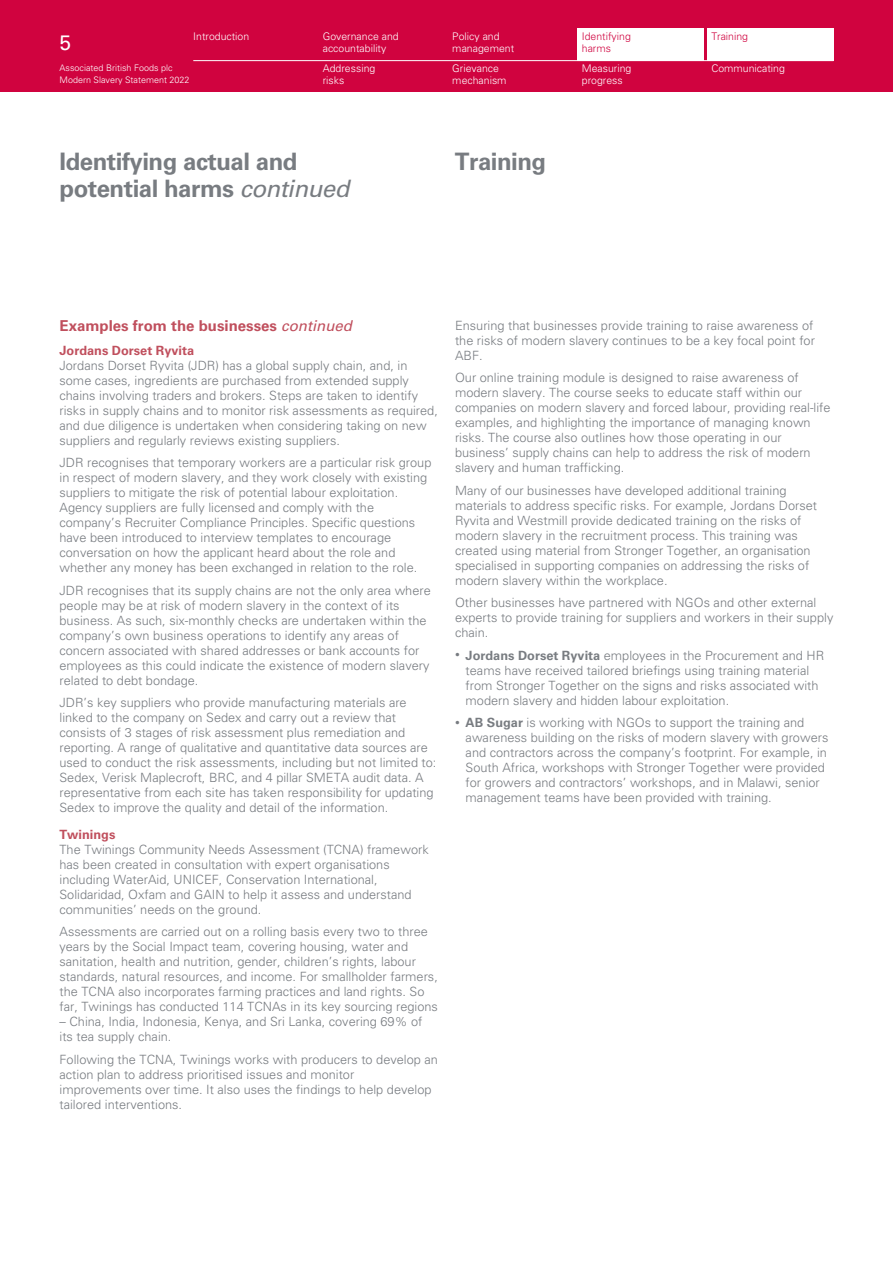
<style>
.page{position:relative;width:893px;height:1263px;background:#fff}
.page>*{position:absolute;margin:0;border:0;box-sizing:border-box;transform-origin:0 0}
.t1{font:700 24px/27px "Univers LT Std";letter-spacing:-.02em;color:#787c81}
.t2{font:21px "Univers LT Std";color:#fff}
.t3{font:700 15px "Univers LT Std";color:#c04f5d}
.t4{font:300 12.75px/15px "Univers LT Std";color:#787c81}
.t5{font:700 12.75px "Univers LT Std";color:#c04f5d}
.t6{font:300 10.5px/12px "Univers LT Std";color:#fff}
.t7{font:300 10.5px/12px "Univers LT Std";color:#d0033f}
.t8{font:300 9px/12px "Univers LT Std";color:#fff}
.s1{font-weight:400;font-style:italic}
.s2{font-size:9.6px}
.s3{font-weight:700}
</style>
<div class="page">
<div style="left:0;top:0;width:893px;height:91px;background:#d0033f"></div>
<div style="left:578px;top:28px;width:126px;height:32px;background:#fff"></div>
<div style="left:707px;top:28px;width:126px;height:32px;background:#fff"></div>
<hr style="left:193px;top:60px;width:640px;height:1px;background:#fff">
<p class="t6" style="left:323px;top:30px;width:77px">Governance and accountability</p>
<p class="t6" style="left:452px;top:30px;width:63px">Policy and management</p>
<p class="t6" style="left:193px;top:30px;width:58px">Introduction</p>
<h2 class="t2" style="left:60px;top:30px;width:13px">5</h2>
<p class="t8" style="left:60px;top:62px;width:132px">Associated British Foods plc<br>Modern Slavery Statement 2022</p>
<p class="t6" style="left:452px;top:63px;width:56px">Grievance mechanism</p>
<p class="t6" style="left:323px;top:63px;width:54px">Addressing risks</p>
<p class="t7" style="left:582px;top:30px;width:51px">Identifying harms</p>
<p class="t6" style="left:582px;top:63px;width:51px">Measuring progress</p>
<p class="t7" style="left:711px;top:30px;width:38px">Training</p>
<p class="t6" style="left:711px;top:63px;width:75px">Communicating</p>
<h1 class="t1" style="left:60px;top:149px;width:291px">Identifying actual and potential harms <span class="s1">continued</span></h1>
<h1 class="t1" style="left:455px;top:149px;width:93px">Training</h1>
<p class="t3" style="left:60px;top:317px;width:294px">Examples from the businesses <span class="s1">continued</span></p>
<p class="t5" style="left:60px;top:343px;width:136px">Jordans Dorset Ryvita</p>
<p class="t4" style="left:60px;top:358px;width:380px">Jordans Dorset Ryvita (JDR) has a global supply chain, and, in some cases, ingredients are purchased from extended supply chains involving traders and brokers. Steps are taken to identify risks in supply chains and to monitor risk assessments as required, and due diligence is undertaken when considering taking on new suppliers and regularly reviews existing suppliers.</p>
<p class="t4" style="left:60px;top:455px;width:373px">JDR recognises that temporary workers are a particular risk group in respect of modern slavery, and they work closely with existing suppliers to mitigate the risk of potential labour exploitation.<br>Agency suppliers are fully licensed and comply with the company’s Recruiter Compliance Principles. Specific questions have been introduced to interview templates to encourage conversation on how the applicant heard about the role and whether any money has been exchanged in relation to the role.</p>
<p class="t4" style="left:60px;top:583px;width:373px">JDR recognises that its supply chains are not the only area where people may be at risk of modern slavery in the context of its business. As such, six-monthly checks are undertaken within the company’s own business operations to identify any areas of concern associated with shared addresses or bank accounts for employees as this could indicate the existence of modern slavery related to debt bondage.</p>
<p class="t4" style="left:60px;top:695px;width:378px">JDR’s key suppliers who provide manufacturing materials are linked to the company on Sedex and carry out a review that consists of 3 stages of risk assessment plus remediation and reporting. A range of qualitative and quantitative data sources are used to conduct the risk assessments, including but not limited to:<br>Sedex, Verisk Maplecroft, BRC, and 4 pillar SMETA audit data. A representative from each site has taken responsibility for updating Sedex to improve the quality and detail of the information.</p>
<p class="t5" style="left:60px;top:827px;width:57px">Twinings</p>
<p class="t4" style="left:60px;top:842px;width:371px">The Twinings Community Needs Assessment (TCNA) framework has been created in consultation with expert organisations including WaterAid, UNICEF, Conservation International, Solidaridad, Oxfam and GAIN to help it assess and understand communities’ needs on the ground.</p>
<p class="t4" style="left:60px;top:924px;width:380px">Assessments are carried out on a rolling basis every two to three years by the Social Impact team, covering housing, water and sanitation, health and nutrition, gender, children’s rights, labour standards, natural resources, and income. For smallholder farmers, the TCNA also incorporates farming practices and land rights. So far, Twinings has conducted 114 TCNAs in its key sourcing regions</p>
<p class="t4" style="left:60px;top:1014px;width:364px">– China, India, Indonesia, Kenya, and Sri Lanka, covering 69% of its tea supply chain.</p>
<p class="t4" style="left:60px;top:1052px;width:380px">Following the TCNA, Twinings works with producers to develop an action plan to address prioritised issues and monitor improvements over time. It also uses the findings to help develop tailored interventions.</p>
<p class="t4" style="left:455px;top:318px;width:361px;text-align:justify">Ensuring that businesses provide training to raise awareness of the risks of modern slavery continues to be a key focal point for ABF.</p>
<p class="t4" style="left:455px;top:370px;width:377px">Our online training module is designed to raise awareness of modern slavery. The course seeks to educate staff within our companies on modern slavery and forced labour, providing real-life examples, and highlighting the importance of managing known risks. The course also outlines how those operating in our business’ supply chains can help to address the risk of modern slavery and human trafficking.</p>
<p class="t4" style="left:455px;top:482px;width:364px">Many of our businesses have developed additional training materials to address specific risks. For example, Jordans Dorset Ryvita and Westmill provide dedicated training on the risks of modern slavery in the recruitment process. This training was created using material from Stronger Together, an organisation specialised in supporting companies on addressing the risks of modern slavery within the workplace.</p>
<p class="t4" style="left:455px;top:595px;width:380px">Other businesses have partnered with NGOs and other external experts to provide training for suppliers and workers in their supply chain.</p>
<p class="t4" style="left:466px;top:648px;width:360px;text-indent:-11px"><span class="s2">•</span> <span class="s3">Jordans Dorset Ryvita</span> employees in the Procurement and HR teams have received tailored briefings using training material from Stronger Together on the signs and risks associated with modern slavery and hidden labour exploitation.</p>
<p class="t4" style="left:466px;top:715px;width:364px;text-indent:-11px"><span class="s2">•</span> <span class="s3">AB Sugar</span> is working with NGOs to support the training and awareness building on the risks of modern slavery with growers and contractors across the company’s footprint. For example, in South Africa, workshops with Stronger Together were provided for growers and contractors’ workshops, and in Malawi, senior management teams have been provided with training.</p>
</div>
